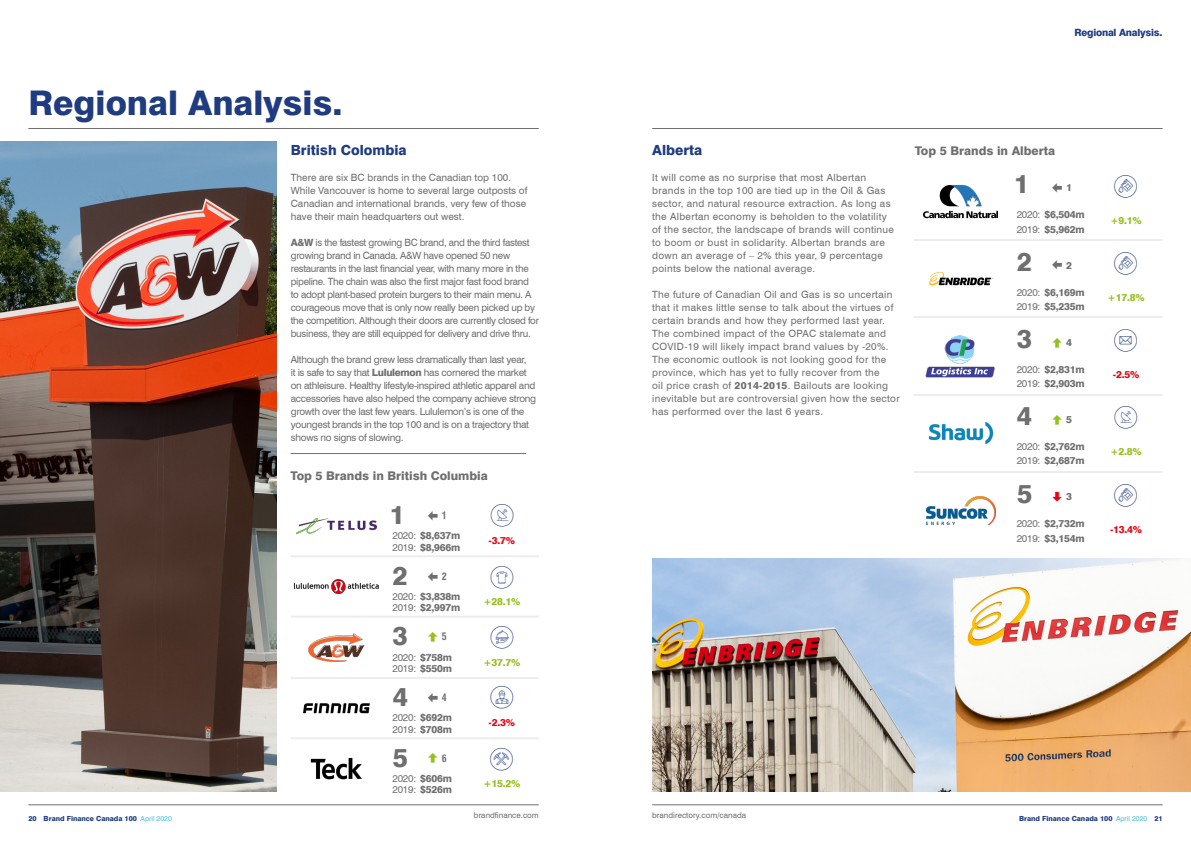
<style>
.page{position:relative;width:1191px;height:842px;background:#fff}
.page>*{position:absolute;margin:0;border:0;box-sizing:border-box;transform-origin:0 0}
.t1{font:800 34px "Swiss 721 BT";color:#203c81}
.t2{font:800 26px "Swiss 721 BT";color:#706f6f}
.t3{font:800 14px "Swiss 721 BT";color:#203c81}
.t4{font:800 12px "Swiss 721 BT";color:#706f6f}
.t5{font:10px/13px "Swiss 721 BT";letter-spacing:.03em;color:#706f6f}
.t6{font:10px/13px "Swiss 721 BT";letter-spacing:-.03em;color:#706f6f}
.t7{font:800 10px/14.2px "Swiss 721 BT";letter-spacing:-.02em;color:#706f6f}
.t8{font:10px/13px "Swiss 721 BT";color:#706f6f}
.t9{font:10px/11.2px "Swiss 721 BT";letter-spacing:-.02em;color:#706f6f}
.t10{font:800 10px "Swiss 721 BT";letter-spacing:-.02em;color:#95c11f}
.t11{font:800 10px "Swiss 721 BT";color:#e30613}
.t12{font:800 10px "Swiss 721 BT";letter-spacing:-.02em;color:#203c81}
.t13{font:10px "Arrows";color:#706f6f}
.t14{font:10px "Arrows";color:#95c11f}
.t15{font:10px "Arrows";color:#e30613}
.t16{font:8px "Swiss 721 BT";color:#706f6f}
.t17{font:800 7px "Swiss 721 BT";color:#203c81}
.s1{font-weight:800}
.s2{font-weight:400}
.s3{font-family:"Swiss 721 BT";font-weight:700;font-stretch:condensed}
.s4{font-family:"Swiss 721 BT";font-weight:700;font-stretch:condensed;color:#706f6f}
.s5{font-family:"Swiss 721 BT";font-weight:800}
.s6{font-family:"Swiss 721 BT";font-weight:800;color:#706f6f}
.s7{font-weight:400;color:#4abed3}
</style>
<div class="page">
<hr style="left:652px;top:804px;width:510px;height:1px;background:#706f6f">
<hr style="left:652px;top:128px;width:510px;height:1px;background:#706f6f">
<hr style="left:28px;top:804px;width:511px;height:1px;background:#706f6f">
<hr style="left:28px;top:128px;width:511px;height:1px;background:#706f6f">
<hr style="left:291px;top:453px;width:235px;height:1px;background:#706f6f">
<img style="left:296px;top:518px;width:81px;height:16px">
<img style="left:293px;top:579px;width:86px;height:15px">
<hr style="left:291px;top:555px;width:248px;height:2px;background:#ededed">
<hr style="left:291px;top:616px;width:248px;height:2px;background:#ededed">
<hr style="left:291px;top:677px;width:248px;height:2px;background:#ededed">
<hr style="left:291px;top:737px;width:248px;height:2px;background:#ededed">
<img style="left:308px;top:634px;width:57px;height:27px">
<img style="left:303px;top:703px;width:67px;height:11px">
<img style="left:310px;top:758px;width:52px;height:21px">
<img style="left:924px;top:184px;width:74px;height:34px">
<img style="left:929px;top:271px;width:64px;height:15px">
<img style="left:925px;top:335px;width:70px;height:43px">
<img style="left:929px;top:422px;width:64px;height:22px">
<img style="left:926px;top:496px;width:69px;height:29px">
<img style="left:0;top:142px;width:276px;height:650px">
<img style="left:652px;top:558px;width:539px;height:234px">
<hr style="left:914px;top:239px;width:248px;height:2px;background:#ededed">
<hr style="left:914px;top:316px;width:248px;height:2px;background:#ededed">
<hr style="left:914px;top:394px;width:248px;height:2px;background:#ededed">
<hr style="left:914px;top:471px;width:248px;height:2px;background:#ededed">
<h1 class="t1" style="left:28px;top:82px;width:316px">Regional Analysis.</h1>
<h3 class="t3" style="left:291px;top:141px;width:117px">British Colombia</h3>
<p class="t8" style="left:291px;top:171px;width:238px">There are six BC brands in the Canadian top 100.<br>While Vancouver is home to several large outposts of Canadian and international brands, very few of those have their main headquarters out west.</p>
<p class="t6" style="left:291px;top:236px;width:250px"><span class="s1">A&amp;W</span> is the fastest growing BC brand, and the third fastest growing brand in Canada. A&amp;W have opened 50 new restaurants in the last financial year, with many more in the pipeline. The chain was also the first major fast food brand to adopt plant-based protein burgers to their main menu. A courageous move that is only now really been picked up by the competition. Although their doors are currently closed for business, they are still equipped for delivery and drive thru.</p>
<p class="t6" style="left:291px;top:353px;width:247px">Although the brand grew less dramatically than last year,<br>it is safe to say that <span class="s1">Lululemon</span> has cornered the market on athleisure. Healthy lifestyle-inspired athletic apparel and accessories have also helped the company achieve strong growth over the last few years. Lululemon’s is one of the youngest brands in the top 100 and is on a trajectory that shows no signs of slowing.</p>
<p class="t4" style="left:291px;top:468px;width:198px">Top 5 Brands in British Columbia</p>
<h2 class="t2" style="left:389px;top:499px;width:17px">1</h2>
<p class="t7" style="left:392px;top:530px;width:69px;line-height:11.2px"><span class="s2">2020:</span> $8,637m<br><span class="s2">2019:</span> $8,966m</p>
<p class="t13" style="left:427px;top:511px;width:21px">0 <span class="s3">1</span></p>
<p class="t11" style="left:488px;top:535px;width:28px">-3.7%</p>
<h2 class="t2" style="left:392px;top:560px;width:17px">2</h2>
<p class="t7" style="left:392px;top:591px;width:69px;line-height:11.2px"><span class="s2">2020:</span> $3,838m<br><span class="s2">2019:</span> $2,997m</p>
<p class="t13" style="left:427px;top:571px;width:21px">0 <span class="s3">2</span></p>
<h2 class="t2" style="left:392px;top:620px;width:17px">3</h2>
<p class="t9" style="left:392px;top:651px;width:61px">2020: <span class="s1">$758m<br></span>2019: <span class="s1">$550m</span></p>
<p class="t14" style="left:427px;top:632px;width:21px">2 <span class="s4">5</span></p>
<h2 class="t2" style="left:393px;top:681px;width:17px">4</h2>
<p class="t9" style="left:392px;top:712px;width:61px">2020: <span class="s1">$692m<br></span>2019: <span class="s1">$708m</span></p>
<p class="t13" style="left:427px;top:692px;width:21px">0 <span class="s3">4</span></p>
<h2 class="t2" style="left:393px;top:742px;width:17px">5</h2>
<p class="t9" style="left:392px;top:773px;width:61px">2020: <span class="s1">$606m<br></span>2019: <span class="s1">$526m</span></p>
<p class="t14" style="left:427px;top:753px;width:21px">2 <span class="s4">6</span></p>
<p class="t10" style="left:483px;top:595px;width:38px">+28.1%</p>
<p class="t10" style="left:483px;top:656px;width:38px">+37.7%</p>
<p class="t11" style="left:488px;top:717px;width:28px">-2.3%</p>
<p class="t10" style="left:483px;top:777px;width:38px">+15.2%</p>
<p class="t12" style="left:1074px;top:26px;width:90px">Regional Analysis.</p>
<h3 class="t3" style="left:652px;top:141px;width:52px">Alberta</h3>
<p class="t5" style="left:652px;top:171px;width:243px">It will come as no surprise that most Albertan brands in the top 100 are tied up in the Oil &amp; Gas sector, and natural resource extraction. As long as the Albertan economy is beholden to the volatility of the sector, the landscape of brands will continue to boom or bust in solidarity. Albertan brands are down an average of – 2% this year, 9 percentage points below the national average.</p>
<p class="t5" style="left:652px;top:288px;width:249px">The future of Canadian Oil and Gas is so uncertain that it makes little sense to talk about the virtues of certain brands and how they performed last year.<br>The combined impact of the OPAC stalemate and COVID-19 will likely impact brand values by -20%.<br>The economic outlook is not looking good for the province, which has yet to fully recover from the<br>oil price crash of <span class="s1">2014-2015</span>. Bailouts are looking inevitable but are controversial given how the sector has performed over the last 6 years.</p>
<p class="t4" style="left:915px;top:143px;width:142px">Top 5 Brands in Alberta</p>
<h2 class="t2" style="left:1013px;top:168px;width:17px">1</h2>
<p class="t7" style="left:1016px;top:208px;width:69px"><span class="s2">2020:</span> $6,504m<br><span class="s2">2019:</span> $5,962m</p>
<p class="t13" style="left:1051px;top:183px;width:22px">0 <span class="s5">1</span></p>
<h2 class="t2" style="left:1016px;top:246px;width:17px">2</h2>
<p class="t7" style="left:1016px;top:285px;width:69px"><span class="s2">2020:</span> $6,169m<br><span class="s2">2019:</span> $5,235m</p>
<p class="t13" style="left:1051px;top:260px;width:22px">0 <span class="s5">2</span></p>
<h2 class="t2" style="left:1016px;top:323px;width:17px">3</h2>
<p class="t7" style="left:1016px;top:362px;width:69px"><span class="s2">2020:</span> $2,831m<br><span class="s2">2019:</span> $2,903m</p>
<p class="t14" style="left:1051px;top:337px;width:22px">2 <span class="s6">4</span></p>
<h2 class="t2" style="left:1017px;top:400px;width:17px">4</h2>
<p class="t7" style="left:1016px;top:439px;width:69px"><span class="s2">2020:</span> $2,762m<br><span class="s2">2019:</span> $2,687m</p>
<p class="t14" style="left:1051px;top:415px;width:22px">2 <span class="s6">5</span></p>
<h2 class="t2" style="left:1017px;top:477px;width:17px">5</h2>
<p class="t7" style="left:1016px;top:517px;width:69px"><span class="s2">2020:</span> $2,732m<br><span class="s2">2019:</span> $3,154m</p>
<p class="t15" style="left:1051px;top:492px;width:22px">1 <span class="s6">3</span></p>
<p class="t10" style="left:1110px;top:214px;width:33px">+9.1%</p>
<p class="t10" style="left:1107px;top:291px;width:38px">+17.8%</p>
<p class="t11" style="left:1112px;top:368px;width:28px">-2.5%</p>
<p class="t10" style="left:1110px;top:446px;width:33px">+2.8%</p>
<p class="t11" style="left:1110px;top:523px;width:34px">-13.4%</p>
<p class="t16" style="left:474px;top:810px;width:66px">brandfinance.com</p>
<p class="t16" style="left:652px;top:810px;width:95px">brandirectory.com/canada</p>
<p class="t17" style="left:28px;top:814px;width:145px">20 Brand Finance Canada 100 <span class="s7">April 2020</span></p>
<p class="t17" style="left:1019px;top:814px;width:145px">Brand Finance Canada 100 <span class="s7">April 2020</span> 21</p>
</div>
